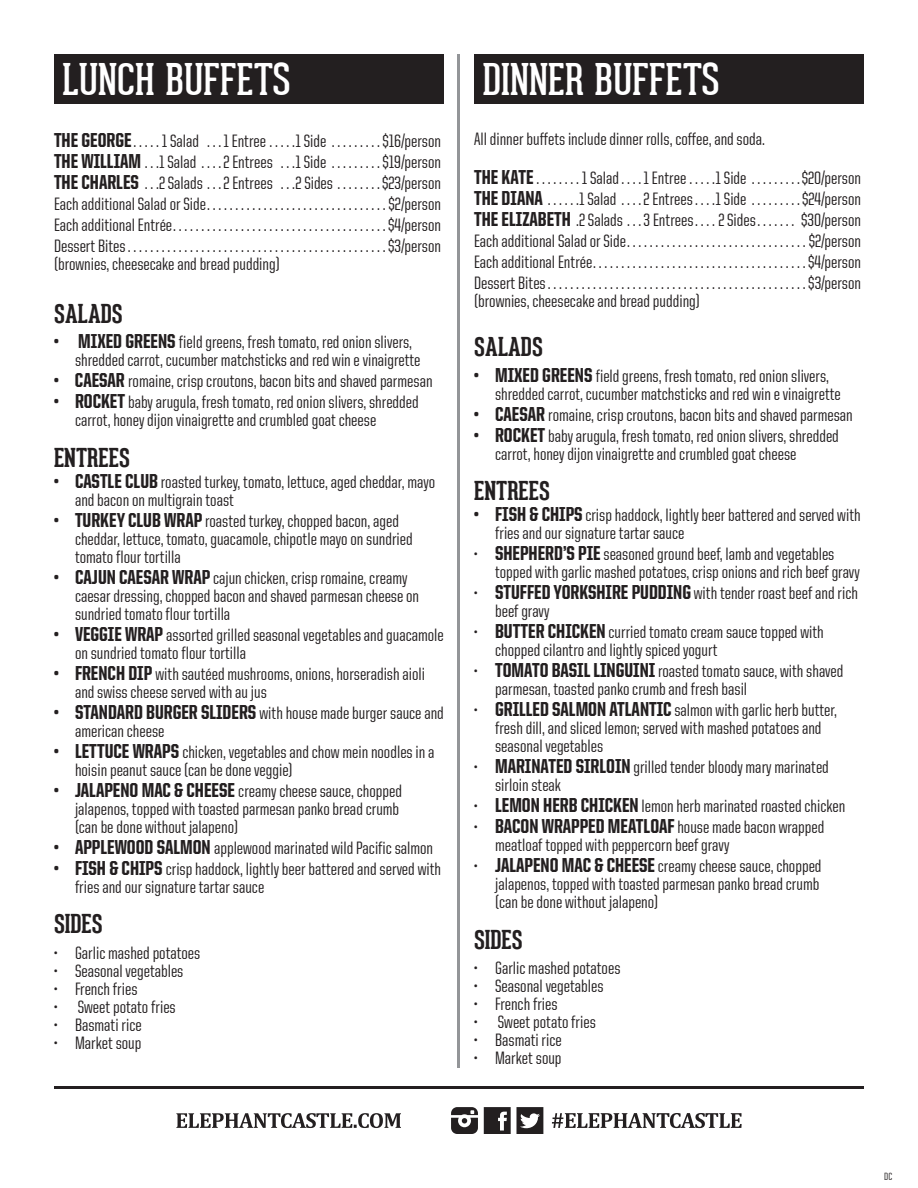
<style>
.page{position:relative;width:918px;height:1188px;background:#fff}
.page>*{position:absolute;margin:0;border:0;box-sizing:border-box;transform-origin:0 0}
.t1{font:42.75px "Geared Slab";color:#fff}
.t2{font:700 25.5px "Geared Slab";color:#231f20}
.t3{font:500 18px/18px "United Sans Cond";color:#231f20}
.t4{font:500 10.5px "United Sans Cond";color:#231f20}
.s1{font-weight:800;font-size:20.25px}
</style>
<div class="page">
<hr style="left:54px;top:1086px;width:810px;height:3px;background:#231f20">
<svg style="left:484px;top:1107px;width:59px;height:27px"></svg>
<svg style="left:451px;top:1107px;width:27px;height:27px"></svg>
<svg style="left:552px;top:1113px;width:190px;height:15px"></svg>
<svg style="left:176px;top:1113px;width:225px;height:15px"></svg>
<div style="left:54px;top:54px;width:390px;height:50px;background:#231f20"></div>
<div style="left:474px;top:54px;width:390px;height:50px;background:#231f20"></div>
<hr style="left:458px;top:54px;width:2px;height:1013px;background:#939598">
<p class="t1" style="left:63px;top:54px;width:229px">LUNCH BUFFETS</p>
<p class="t1" style="left:483px;top:54px;width:238px">DINNER BUFFETS</p>
<p class="t3" style="left:54px;top:132px;width:389px"><span class="s1">THE GEORGE</span> . . . . 1 Salad . . 1 Entree . . . . 1 Side . . . . . . . . $16/person</p>
<p class="t3" style="left:54px;top:153px;width:389px"><span class="s1">THE WILLIAM</span> . . 1 Salad . . . 2 Entrees . . 1 Side . . . . . . . . $19/person</p>
<p class="t3" style="left:54px;top:174px;width:389px"><span class="s1">THE CHARLES</span> . . 2 Salads . . 2 Entrees . . 2 Sides . . . . . . . $23/person</p>
<p class="t3" style="left:54px;top:195px;width:389px">Each additional Salad or Side . . . . . . . . . . . . . . . . . . . . . . . . . . . . . . . . $2/person</p>
<p class="t3" style="left:54px;top:216px;width:389px">Each additional Entrée . . . . . . . . . . . . . . . . . . . . . . . . . . . . . . . . . . . . . $4/person</p>
<p class="t3" style="left:54px;top:237px;width:389px">Dessert Bites . . . . . . . . . . . . . . . . .. . . . . . . . . . . . . . . . . . . . . . . . . . . . . $3/person</p>
<p class="t3" style="left:54px;top:255px;width:227px">(brownies, cheesecake and bread pudding)</p>
<p class="t3" style="left:474px;top:130px;width:291px">All dinner buffets include dinner rolls, coffee, and soda.</p>
<p class="t3" style="left:474px;top:169px;width:389px"><span class="s1">THE KATE</span> . . . . . . . 1 Salad . . . 1 Entree . . . . 1 Side . . . . . . . . $20/person</p>
<p class="t3" style="left:474px;top:190px;width:389px"><span class="s1">THE DIANA</span> . . . . . 1 Salad . . . 2 Entrees . . . 1 Side . . . . . . . . $24/person</p>
<p class="t3" style="left:474px;top:211px;width:389px"><span class="s1">THE ELIZABETH</span>. 2 Salads . . 3 Entrees . . . 2 Sides . . . . . . . $30/person</p>
<p class="t3" style="left:474px;top:232px;width:389px">Each additional Salad or Side . . . . . . . . . . . . . . . . . . . . . . . . . . . . . . . . $2/person</p>
<p class="t3" style="left:474px;top:253px;width:389px">Each additional Entrée . . . . . . . . . . . . . . . . . . . . . . . . . . . . . . . . . . . . . $4/person</p>
<p class="t3" style="left:474px;top:274px;width:389px">Dessert Bites . . . . . .. . . . . . . . . . .. . . . . . . . . . . . . . . . . . . . . . . . . . . . . $3/person</p>
<p class="t3" style="left:474px;top:292px;width:227px">(brownies, cheesecake and bread pudding)</p>
<p class="t2" style="left:54px;top:297px;width:70px">SALADS</p>
<p class="t3" style="left:75px;top:333px;width:347px;text-indent:-21px"><span class="s1">• MIXED GREENS</span> field greens, fresh tomato, red onion slivers, shredded carrot, cucumber matchsticks and red win e vinaigrette</p>
<p class="t3" style="left:54px;top:372px;width:380px"><span class="s1">• CAESAR</span> romaine, crisp croutons, bacon bits and shaved parmesan</p>
<p class="t3" style="left:75px;top:393px;width:345px;text-indent:-21px"><span class="s1">• ROCKET</span> baby arugula, fresh tomato, red onion slivers, shredded carrot, honey dijon vinaigrette and crumbled goat cheese</p>
<p class="t2" style="left:54px;top:441px;width:77px">ENTREES</p>
<p class="t3" style="left:75px;top:473px;width:362px;text-indent:-21px"><span class="s1">• CASTLE CLUB</span> roasted turkey, tomato, lettuce, aged cheddar, mayo and bacon on multigrain toast</p>
<p class="t3" style="left:75px;top:512px;width:339px;text-indent:-21px"><span class="s1">• TURKEY CLUB WRAP</span> roasted turkey, chopped bacon, aged cheddar, lettuce, tomato, guacamole, chipotle mayo on sundried tomato flour tortilla</p>
<p class="t3" style="left:75px;top:569px;width:346px;text-indent:-21px"><span class="s1">• CAJUN CAESAR WRAP</span> cajun chicken, crisp romaine, creamy caesar dressing, chopped bacon and shaved parmesan cheese on sundried tomato flour tortilla</p>
<p class="t3" style="left:75px;top:626px;width:370px;text-indent:-21px"><span class="s1">• VEGGIE WRAP</span> assorted grilled seasonal vegetables and guacamole on sundried tomato flour tortilla</p>
<p class="t3" style="left:75px;top:665px;width:352px;text-indent:-21px"><span class="s1">• FRENCH DIP</span> with sautéed mushrooms, onions, horseradish aioli and swiss cheese served with au jus</p>
<p class="t3" style="left:75px;top:704px;width:370px;text-indent:-21px"><span class="s1">• STANDARD BURGER SLIDERS</span> with house made burger sauce and american cheese</p>
<p class="t3" style="left:75px;top:743px;width:361px;text-indent:-21px"><span class="s1">• LETTUCE WRAPS</span> chicken, vegetables and chow mein noodles in a hoisin peanut sauce (can be done veggie)</p>
<p class="t3" style="left:75px;top:782px;width:328px;text-indent:-21px"><span class="s1">• JALAPENO MAC &amp; CHEESE</span> creamy cheese sauce, chopped jalapenos, topped with toasted parmesan panko bread crumb (can be done without jalapeno)</p>
<p class="t3" style="left:54px;top:839px;width:381px"><span class="s1">• APPLEWOOD SALMON</span> applewood marinated wild Pacific salmon</p>
<p class="t3" style="left:75px;top:860px;width:368px;text-indent:-21px"><span class="s1">• FISH &amp; CHIPS</span> crisp haddock, lightly beer battered and served with fries and our signature tartar sauce</p>
<p class="t2" style="left:54px;top:908px;width:50px">SIDES</p>
<p class="t3" style="left:54px;top:944px;width:148px">• Garlic mashed potatoes</p>
<p class="t3" style="left:54px;top:962px;width:131px">• Seasonal vegetables</p>
<p class="t3" style="left:54px;top:980px;width:85px">• French fries</p>
<p class="t3" style="left:54px;top:998px;width:123px">• Sweet potato fries</p>
<p class="t3" style="left:54px;top:1016px;width:89px">• Basmati rice</p>
<p class="t3" style="left:54px;top:1034px;width:89px">• Market soup</p>
<p class="t2" style="left:474px;top:331px;width:70px">SALADS</p>
<p class="t3" style="left:495px;top:367px;width:347px;text-indent:-21px"><span class="s1">• MIXED GREENS</span> field greens, fresh tomato, red onion slivers, shredded carrot, cucumber matchsticks and red win e vinaigrette</p>
<p class="t3" style="left:474px;top:406px;width:380px"><span class="s1">• CAESAR</span> romaine, crisp croutons, bacon bits and shaved parmesan</p>
<p class="t3" style="left:495px;top:427px;width:345px;text-indent:-21px"><span class="s1">• ROCKET</span> baby arugula, fresh tomato, red onion slivers, shredded carrot, honey dijon vinaigrette and crumbled goat cheese</p>
<p class="t2" style="left:474px;top:475px;width:77px">ENTREES</p>
<p class="t3" style="left:495px;top:506px;width:367px;text-indent:-21px"><span class="s1">• FISH &amp; CHIPS</span> crisp haddock, lightly beer battered and served with fries and our signature tartar sauce</p>
<p class="t3" style="left:495px;top:545px;width:366px;text-indent:-21px">• <span class="s1">SHEPHERD’S PIE</span> seasoned ground beef, lamb and vegetables topped with garlic mashed potatoes, crisp onions and rich beef gravy</p>
<p class="t3" style="left:495px;top:584px;width:364px;text-indent:-21px">• <span class="s1">STUFFED YORKSHIRE PUDDING</span> with tender roast beef and rich beef gravy</p>
<p class="t3" style="left:495px;top:623px;width:330px;text-indent:-21px">• <span class="s1">BUTTER CHICKEN</span> curried tomato cream sauce topped with chopped cilantro and lightly spiced yogurt</p>
<p class="t3" style="left:495px;top:662px;width:350px;text-indent:-21px">• <span class="s1">TOMATO BASIL LINGUINI</span> roasted tomato sauce, with shaved parmesan, toasted panko crumb and fresh basil</p>
<p class="t3" style="left:495px;top:701px;width:343px;text-indent:-21px">• <span class="s1">GRILLED SALMON ATLANTIC</span> salmon with garlic herb butter, fresh dill, and sliced lemon; served with mashed potatoes and seasonal vegetables</p>
<p class="t3" style="left:495px;top:758px;width:335px;text-indent:-21px">• <span class="s1">MARINATED SIRLOIN</span> grilled tender bloody mary marinated sirloin steak</p>
<p class="t3" style="left:474px;top:797px;width:373px">• <span class="s1">LEMON HERB CHICKEN</span> lemon herb marinated roasted chicken</p>
<p class="t3" style="left:495px;top:818px;width:331px;text-indent:-21px">• <span class="s1">BACON WRAPPED MEATLOAF</span> house made bacon wrapped meatloaf topped with peppercorn beef gravy</p>
<p class="t3" style="left:495px;top:857px;width:328px;text-indent:-21px">• <span class="s1">JALAPENO MAC &amp; CHEESE</span> creamy cheese sauce, chopped jalapenos, topped with toasted parmesan panko bread crumb (can be done without jalapeno)</p>
<p class="t2" style="left:474px;top:923px;width:50px">SIDES</p>
<p class="t3" style="left:474px;top:959px;width:148px">• Garlic mashed potatoes</p>
<p class="t3" style="left:474px;top:977px;width:131px">• Seasonal vegetables</p>
<p class="t3" style="left:474px;top:995px;width:85px">• French fries</p>
<p class="t3" style="left:474px;top:1013px;width:123px">• Sweet potato fries</p>
<p class="t3" style="left:474px;top:1031px;width:89px">• Basmati rice</p>
<p class="t3" style="left:474px;top:1049px;width:89px">• Market soup</p>
<p class="t4" style="left:884px;top:1171px;width:9px">DC</p>
</div>
